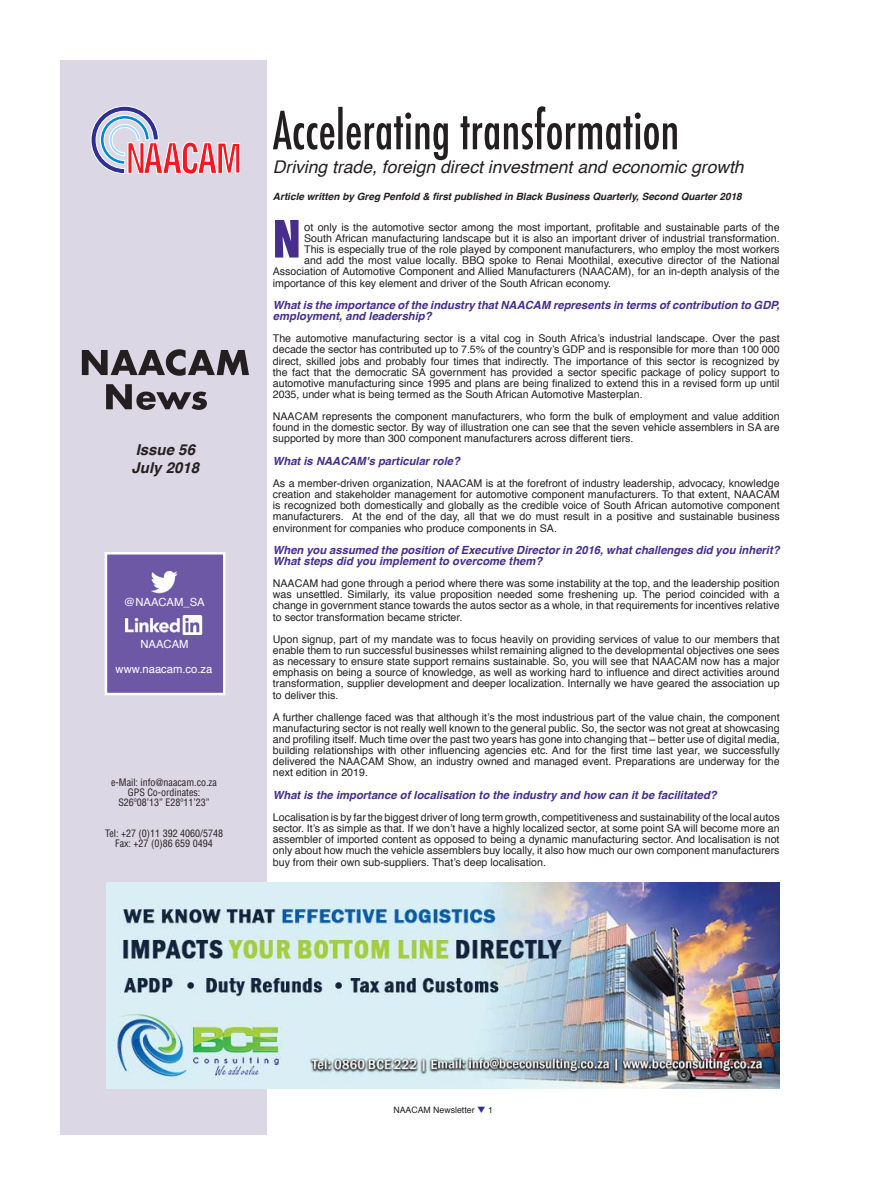
<style>
.page{position:relative;width:886px;height:1195px;background:#fff}
.page>*{position:absolute;margin:0;border:0;box-sizing:border-box;transform-origin:0 0}
.t1{font:900 condensed 50px "Helvetica LT Std";color:#472d8c}
.t2{font:italic 17.5px "Helvetica";color:#231f20}
.t3{font:italic 700 15px/17.5px "Helvetica";color:#231f20}
.t4{font:italic 700 11.25px/11.1px "Helvetica";color:#472d8c}
.t5{font:11.25px "Helvetica";color:#fff}
.t6{font:10.62px/11.1px "Helvetica";color:#231f20;text-align:justify}
.t7{font:condensed 10px/10px "Helvetica LT Std";color:#231f20;text-align:center}
.t8{font:italic 700 10px "Helvetica";color:#231f20}
.t9{font:8.75px "Helvetica";color:#231f20}
.s1{font-size:11.25px}
.s2{color:#2e3092}
</style>
<div class="page">
<div style="left:60px;top:60px;width:207px;height:1074px;background:#dbd7e4"></div>
<img style="left:106px;top:882px;width:674px;height:206px">
<div style="left:106px;top:553px;width:118px;height:140px;background:#6d58a5"></div>
<div style="left:105px;top:552px;width:121px;height:143px;border:2px solid #fff"></div>
<svg style="left:90px;top:106px;width:150px;height:69px"></svg>
<img style="left:151px;top:570px;width:27px;height:23px">
<img style="left:125px;top:615px;width:78px;height:19px">
<svg style="left:106px;top:384px;width:101px;height:26px"></svg>
<svg style="left:82px;top:349px;width:167px;height:26px"></svg>
<hr style="left:643px;top:355px;width:1px;height:536px;background:#fff">
<svg style="left:273px;top:106px;width:404px;height:54px"></svg>
<h3 class="t3" style="left:132px;top:442px;width:69px">Issue 56<br>July 2018</h3>
<p class="t5" style="left:124px;top:597px;width:82px">@NAACAM_SA</p>
<p class="t5" style="left:140px;top:639px;width:50px">NAACAM</p>
<p class="t5" style="left:116px;top:664px;width:98px">www.naacam.co.za</p>
<p class="t7" style="left:111px;top:777px;width:107px">e-Mail: info@naacam.co.za<br>GPS Co-ordinates:<br>S26º08’13” E28º11’23”</p>
<p class="t7" style="left:105px;top:828px;width:119px">Tel: +27 (0)11 392 4060/5748<br>Fax: +27 (0)86 659 0494</p>
<h2 class="t2" style="left:273px;top:160px;width:472px">Driving trade, foreign direct investment and economic growth</h2>
<p class="t8" style="left:273px;top:192px;width:470px">Article written by Greg Penfold &amp; first published in Black Business Quarterly, Second Quarter 2018</p>
<h1 class="t1" style="left:273px;top:211px;width:29px">N</h1>
<p class="t6" style="left:304px;top:222px;width:477px"><span class="s1">o</span>t only is the automotive sector among the most important, profitable and sustainable parts of the</p>
<p class="t6" style="left:304px;top:233px;width:477px">South African manufacturing landscape but it is also an important driver of industrial transformation.</p>
<p class="t6" style="left:304px;top:245px;width:477px">This is especially true of the role played by component manufacturers, who employ the most workers</p>
<p class="t6" style="left:304px;top:256px;width:477px">and add the most value locally. BBQ spoke to Renai Moothilal, executive director of the National</p>
<p class="t6" style="left:273px;top:267px;width:508px">Association of Automotive Component and Allied Manufacturers (NAACAM), for an in-depth analysis of the</p>
<p class="t6" style="left:273px;top:278px;width:340px">importance of this key element and driver of the South African economy.</p>
<p class="t4" style="left:273px;top:300px;width:508px">What is the importance of the industry that NAACAM represents in terms of contribution to GDP, employment, and leadership?</p>
<p class="t6" style="left:273px;top:334px;width:508px">The automotive manufacturing sector is a vital cog in South Africa’s industrial landscape. Over the past decade the sector has contributed up to 7.5% of the country’s GDP and is responsible for more than 100 000 direct, skilled jobs and probably four times that indirectly. The importance of this sector is recognized by the fact that the democratic SA government has provided a sector specific package of policy support to automotive manufacturing since 1995 and plans are being finalized to extend this in a revised form up until 2035, under what is being termed as the South African Automotive Masterplan.</p>
<p class="t6" style="left:273px;top:411px;width:508px">NAACAM represents the component manufacturers, who form the bulk of employment and value addition found in the domestic sector. By way of illustration one can see that the seven vehicle assemblers in SA are supported by more than 300 component manufacturers across different tiers.</p>
<p class="t4" style="left:273px;top:456px;width:189px">What is NAACAM's particular role?</p>
<p class="t6" style="left:273px;top:478px;width:508px">As a member-driven organization, NAACAM is at the forefront of industry leadership, advocacy, knowledge creation and stakeholder management for automotive component manufacturers. To that extent, NAACAM is recognized both domestically and globally as the credible voice of South African automotive component manufacturers. At the end of the day, all that we do must result in a positive and sustainable business environment for companies who produce components in SA.</p>
<p class="t4" style="left:273px;top:545px;width:508px">When you assumed the position of Executive Director in 2016, what challenges did you inherit?<br>What steps did you implement to overcome them?</p>
<p class="t6" style="left:273px;top:578px;width:508px">NAACAM had gone through a period where there was some instability at the top, and the leadership position was unsettled. Similarly, its value proposition needed some freshening up. The period coincided with a change in government stance towards the autos sector as a whole, in that requirements for incentives relative to sector transformation became stricter.</p>
<p class="t6" style="left:273px;top:634px;width:508px">Upon signup, part of my mandate was to focus heavily on providing services of value to our members that enable them to run successful businesses whilst remaining aligned to the developmental objectives one sees as necessary to ensure state support remains sustainable. So, you will see that NAACAM now has a major emphasis on being a source of knowledge, as well as working hard to influence and direct activities around transformation, supplier development and deeper localization. Internally we have geared the association up to deliver this.</p>
<p class="t6" style="left:273px;top:712px;width:508px">A further challenge faced was that although it’s the most industrious part of the value chain, the component manufacturing sector is not really well known to the general public. So, the sector was not great at showcasing and profiling itself. Much time over the past two years has gone into changing that – better use of digital media, building relationships with other influencing agencies etc. And for the first time last year, we successfully delivered the NAACAM Show, an industry owned and managed event. Preparations are underway for the next edition in 2019.</p>
<p class="t4" style="left:273px;top:790px;width:445px">What is the importance of localisation to the industry and how can it be facilitated?</p>
<p class="t6" style="left:273px;top:812px;width:508px">Localisation is by far the biggest driver of long term growth, competitiveness and sustainability of the local autos sector. It’s as simple as that. If we don’t have a highly localized sector, at some point SA will become more an assembler of imported content as opposed to being a dynamic manufacturing sector. And localisation is not only about how much the vehicle assemblers buy locally, it also how much our own component manufacturers buy from their own sub-suppliers. That’s deep localisation.</p>
<p class="t9" style="left:393px;top:1106px;width:101px">NAACAM Newsletter <span class="s2">❑</span> 1</p>
</div>
